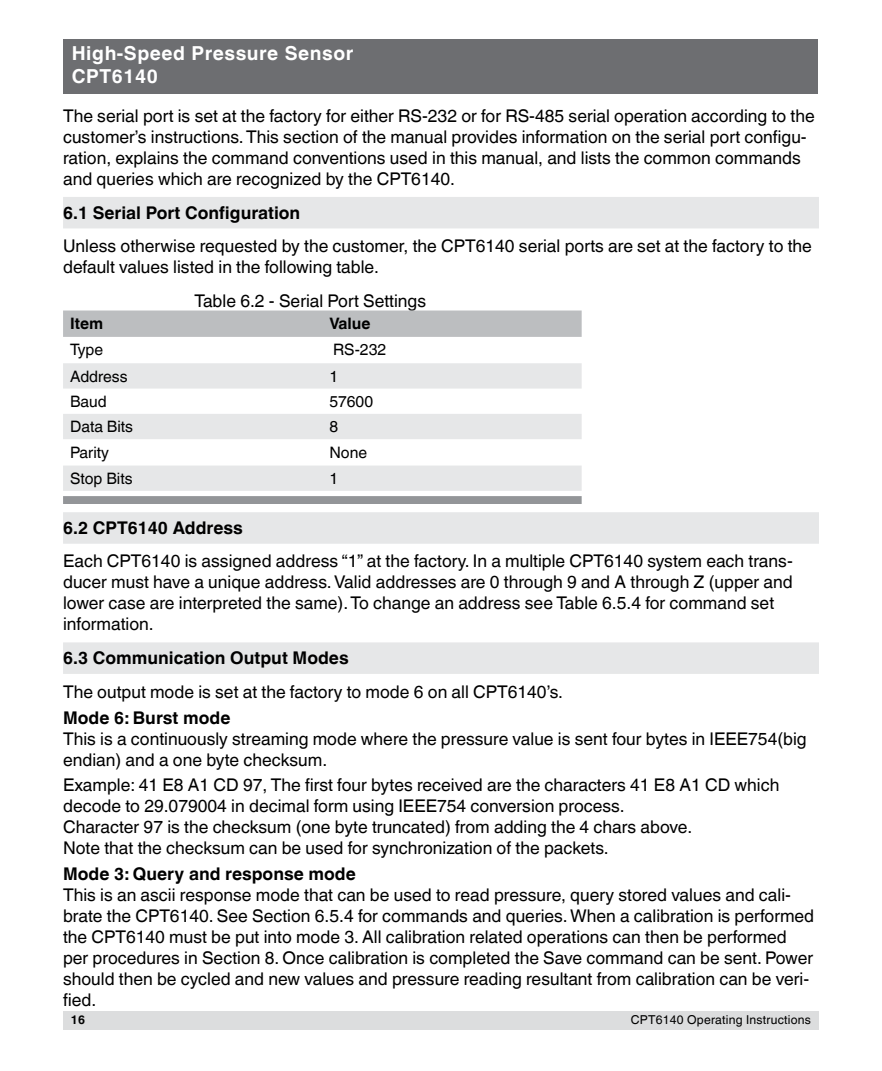
<style>
.page{position:relative;width:882px;height:1071px;background:#fff}
.page>*{position:absolute;margin:0;border:0;box-sizing:border-box;transform-origin:0 0}
.t1{font:700 19.25px/22.8px "Helvetica World";letter-spacing:.03em;color:#fff}
.t2{font:17.5px/21px "Helvetica World";color:#000}
.t3{font:700 17.5px "Helvetica World";color:#000}
.t4{font:15.75px "Helvetica World";color:#000}
.t5{font:700 15.75px "Helvetica World";color:#000}
.t6{font:12.25px "Helvetica World";letter-spacing:.02em;color:#000}
.t7{font:700 12.25px "Helvetica World";color:#000}
</style>
<div class="page">
<div style="left:63px;top:1011px;width:756px;height:19px;background:#dcddde"></div>
<div style="left:64px;top:39px;width:754px;height:55px;background:#6d6e71"></div>
<div style="left:63px;top:197px;width:756px;height:31px;background:#e6e7e8"></div>
<div style="left:63px;top:512px;width:756px;height:32px;background:#e6e7e8"></div>
<div style="left:63px;top:642px;width:756px;height:32px;background:#e6e7e8"></div>
<div style="left:63px;top:311px;width:519px;height:26px;background:#bcbec0"></div>
<svg style="left:63px;top:363px;width:519px;height:128px;fill:#e6e7e8"></svg>
<svg style="left:63px;top:496px;width:519px;height:8px;background:#949699"></svg>
<p class="t1" style="left:72px;top:44px;width:283px">High-Speed Pressure Sensor<br>CPT6140</p>
<p class="t2" style="left:63px;top:105px;width:753px">The serial port is set at the factory for either RS-232 or for RS-485 serial operation according to the customer’s instructions. This section of the manual provides information on the serial port configu&shy;ration, explains the command conventions used in this manual, and lists the common commands and queries which are recognized by the CPT6140.</p>
<p class="t3" style="left:63px;top:202px;width:239px">6.1 Serial Port Configuration</p>
<p class="t2" style="left:63px;top:236px;width:750px">Unless otherwise requested by the customer, the CPT6140 serial ports are set at the factory to the default values listed in the following table.</p>
<p class="t2" style="left:195px;top:292px;width:233px">Table 6.2 - Serial Port Settings</p>
<p class="t5" style="left:70px;top:317px;width:35px">Item</p>
<p class="t5" style="left:329px;top:317px;width:43px">Value</p>
<p class="t4" style="left:70px;top:344px;width:35px">Type</p>
<p class="t4" style="left:333px;top:341px;width:55px">RS-232</p>
<p class="t4" style="left:70px;top:370px;width:59px">Address</p>
<p class="t4" style="left:329px;top:370px;width:10px">1</p>
<p class="t4" style="left:70px;top:392px;width:38px">Baud</p>
<p class="t4" style="left:329px;top:392px;width:45px">57600</p>
<p class="t4" style="left:70px;top:418px;width:65px">Data Bits</p>
<p class="t4" style="left:329px;top:421px;width:10px">8</p>
<p class="t4" style="left:70px;top:446px;width:40px">Parity</p>
<p class="t4" style="left:329px;top:446px;width:39px">None</p>
<p class="t4" style="left:70px;top:469px;width:64px">Stop Bits</p>
<p class="t4" style="left:329px;top:472px;width:10px">1</p>
<p class="t3" style="left:63px;top:521px;width:181px">6.2 CPT6140 Address</p>
<p class="t2" style="left:63px;top:551px;width:731px">Each CPT6140 is assigned address “1” at the factory. In a multiple CPT6140 system each trans&shy;ducer must have a unique address. Valid addresses are 0 through 9 and A through Z (upper and lower case are interpreted the same). To change an address see Table 6.5.4 for command set information.</p>
<p class="t3" style="left:63px;top:651px;width:287px">6.3 Communication Output Modes</p>
<p class="t2" style="left:63px;top:683px;width:501px">The output mode is set at the factory to mode 6 on all CPT6140’s.</p>
<p class="t3" style="left:63px;top:711px;width:169px">Mode 6: Burst mode</p>
<p class="t2" style="left:63px;top:728px;width:745px">This is a continuously streaming mode where the pressure value is sent four bytes in IEEE754(big endian) and a one byte checksum.</p>
<p class="t2" style="left:63px;top:775px;width:718px">Example: 41 E8 A1 CD 97, The first four bytes received are the characters 41 E8 A1 CD which decode to 29.079004 in decimal form using IEEE754 conversion process.<br>Character 97 is the checksum (one byte truncated) from adding the 4 chars above.<br>Note that the checksum can be used for synchronization of the packets.</p>
<p class="t3" style="left:63px;top:868px;width:294px">Mode 3: Query and response mode</p>
<p class="t2" style="left:63px;top:886px;width:753px">This is an ascii response mode that can be used to read pressure, query stored values and cali&shy;brate the CPT6140. See Section 6.5.4 for commands and queries. When a calibration is performed the CPT6140 must be put into mode 3. All calibration related operations can then be performed per procedures in Section 8. Once calibration is completed the Save command can be sent. Power should then be cycled and new values and pressure reading resultant from calibration can be veri&shy;fied.</p>
<p class="t7" style="left:71px;top:1015px;width:16px">16</p>
<p class="t6" style="left:631px;top:1015px;width:182px">CPT6140 Operating Instructions</p>
</div>
